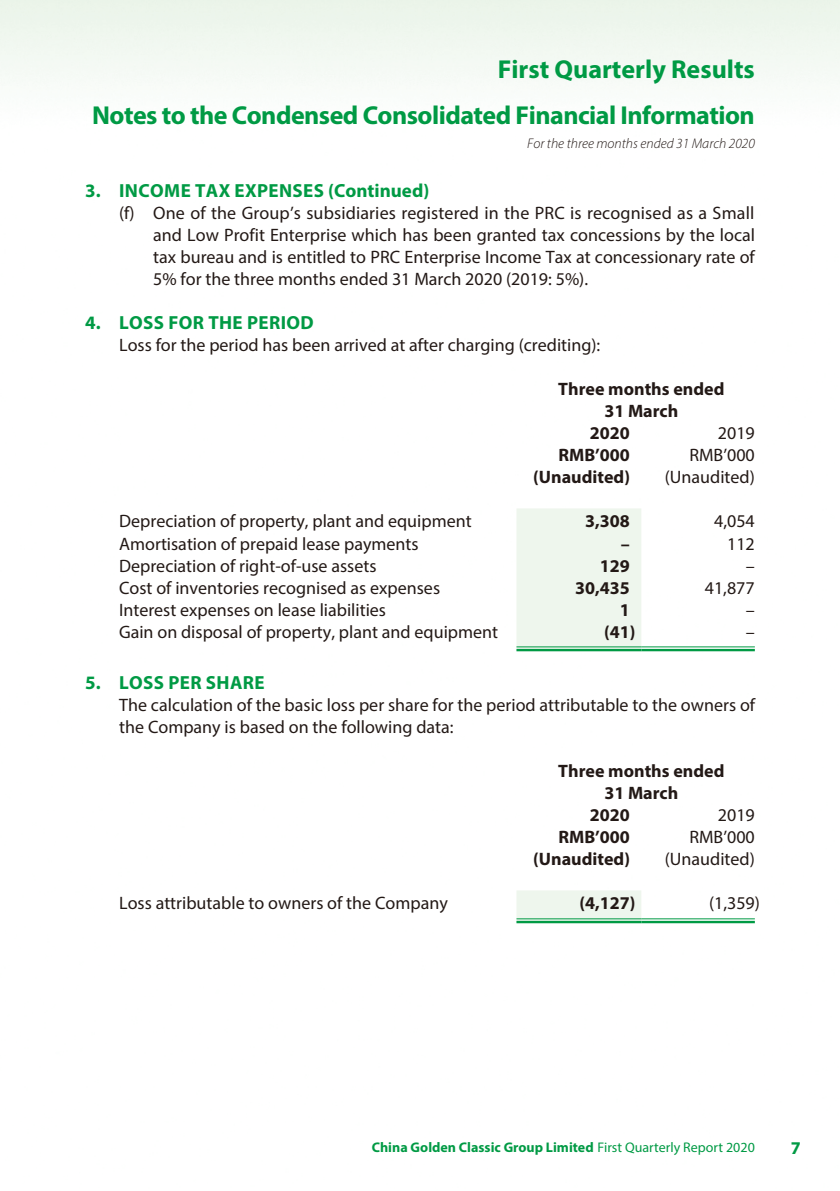
<style>
.page{position:relative;width:840px;height:1191px;background:#fff}
.page>*{position:absolute;margin:0;border:0;box-sizing:border-box;transform-origin:0 0}
.t1{font:700 26px/45.4px "Myriad Pro";letter-spacing:-.02em;color:#009a44;text-align:right}
.t2{font:700 19px "Myriad Pro";letter-spacing:.02em;color:#009a44}
.t3{font:18px/22px "Myriad Pro";color:#231916;text-align:justify}
.t4{font:700 18px "Myriad Pro";color:#231916}
.t5{font:700 18px "Myriad Pro";color:#009a44}
.t6{font:700 14px "Myriad Pro";color:#009a44}
.t7{font:italic 300 14px "Myriad Pro";color:#231916}
.s1{font-weight:400}
</style>
<div class="page">
<img style="left:0;top:0;width:839px;height:924px">
<div style="left:516px;top:508px;width:125px;height:141px;background:#eef6ed"></div>
<hr style="left:516px;top:646px;width:125px;height:1px;background:#009a44">
<hr style="left:516px;top:649px;width:125px;height:2px;background:#009a44">
<hr style="left:641px;top:646px;width:113px;height:1px;background:#009a44">
<hr style="left:641px;top:649px;width:113px;height:2px;background:#009a44">
<div style="left:516px;top:890px;width:125px;height:31px;background:#eef6ed"></div>
<hr style="left:516px;top:918px;width:125px;height:1px;background:#009a44">
<hr style="left:516px;top:921px;width:125px;height:2px;background:#009a44">
<hr style="left:641px;top:918px;width:113px;height:1px;background:#009a44">
<hr style="left:641px;top:921px;width:113px;height:2px;background:#009a44">
<h1 class="t1" style="left:92px;top:46px;width:664px">First Quarterly Results<br>Notes to the Condensed Consolidated Financial Information</h1>
<p class="t7" style="left:527px;top:135px;width:229px">For the three months ended 31 March 2020</p>
<p class="t2" style="left:85px;top:179px;width:345px">3. INCOME TAX EXPENSES (Continued)</p>
<p class="t3" style="left:153px;top:202px;width:603px;text-indent:-34px">(f) One of the Group’s subsidiaries registered in the PRC is recognised as a Small and Low Profit Enterprise which has been granted tax concessions by the local tax bureau and is entitled to PRC Enterprise Income Tax at concessionary rate of 5% for the three months ended 31 March 2020 (2019: 5%).</p>
<p class="t2" style="left:85px;top:311px;width:230px">4. LOSS FOR THE PERIOD</p>
<p class="t3" style="left:119px;top:334px;width:482px">Loss for the period has been arrived at after charging (crediting):</p>
<p class="t4" style="left:558px;top:378px;width:167px">Three months ended</p>
<p class="t4" style="left:604px;top:400px;width:75px">31 March</p>
<p class="t4" style="left:589px;top:422px;width:41px">2020</p>
<p class="t3" style="left:717px;top:422px;width:38px">2019</p>
<p class="t4" style="left:558px;top:444px;width:73px">RMB’000</p>
<p class="t3" style="left:689px;top:444px;width:67px">RMB’000</p>
<p class="t4" style="left:533px;top:466px;width:98px">(Unaudited)</p>
<p class="t3" style="left:664px;top:466px;width:91px">(Unaudited)</p>
<p class="t3" style="left:119px;top:510px;width:354px">Depreciation of property, plant and equipment</p>
<p class="t4" style="left:585px;top:509px;width:46px">3,308</p>
<p class="t3" style="left:713px;top:510px;width:42px">4,054</p>
<p class="t3" style="left:119px;top:532px;width:301px">Amortisation of prepaid lease payments</p>
<p class="t4" style="left:620px;top:531px;width:10px">–</p>
<p class="t3" style="left:726px;top:532px;width:29px">112</p>
<p class="t3" style="left:119px;top:554px;width:259px">Depreciation of right-of-use assets</p>
<p class="t4" style="left:599px;top:553px;width:31px">129</p>
<p class="t3" style="left:745px;top:554px;width:10px">–</p>
<p class="t3" style="left:119px;top:576px;width:322px">Cost of inventories recognised as expenses</p>
<p class="t4" style="left:575px;top:575px;width:56px">30,435</p>
<p class="t3" style="left:704px;top:576px;width:51px">41,877</p>
<p class="t3" style="left:119px;top:598px;width:268px">Interest expenses on lease liabilities</p>
<p class="t4" style="left:619px;top:597px;width:11px">1</p>
<p class="t3" style="left:745px;top:598px;width:10px">–</p>
<p class="t3" style="left:119px;top:620px;width:380px">Gain on disposal of property, plant and equipment</p>
<p class="t4" style="left:604px;top:619px;width:33px">(41)</p>
<p class="t3" style="left:745px;top:620px;width:10px">–</p>
<p class="t2" style="left:85px;top:670px;width:181px">5. LOSS PER SHARE</p>
<p class="t3" style="left:119px;top:694px;width:637px">The calculation of the basic loss per share for the period attributable to the owners of the Company is based on the following data:</p>
<p class="t4" style="left:558px;top:759px;width:167px">Three months ended</p>
<p class="t4" style="left:604px;top:781px;width:75px">31 March</p>
<p class="t4" style="left:589px;top:803px;width:41px">2020</p>
<p class="t3" style="left:717px;top:804px;width:38px">2019</p>
<p class="t4" style="left:558px;top:825px;width:73px">RMB’000</p>
<p class="t3" style="left:689px;top:826px;width:67px">RMB’000</p>
<p class="t4" style="left:533px;top:847px;width:98px">(Unaudited)</p>
<p class="t3" style="left:664px;top:848px;width:91px">(Unaudited)</p>
<p class="t3" style="left:119px;top:892px;width:330px">Loss attributable to owners of the Company</p>
<p class="t4" style="left:579px;top:891px;width:57px">(4,127)</p>
<p class="t3" style="left:708px;top:892px;width:52px">(1,359)</p>
<p class="t6" style="left:371px;top:1138px;width:384px">China Golden Classic Group Limited <span class="s1">First Quarterly Report 2020</span></p>
<p class="t5" style="left:790px;top:1135px;width:11px">7</p>
</div>
